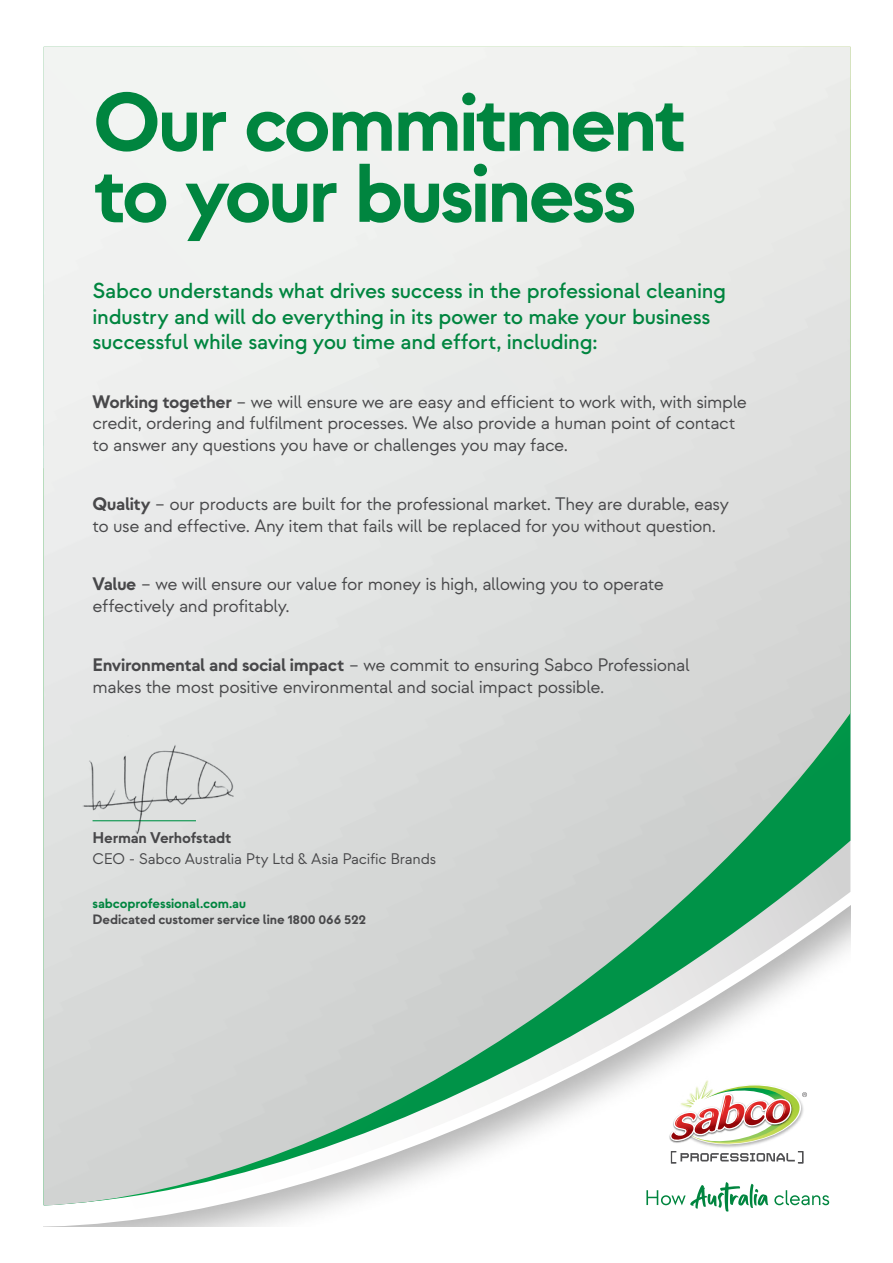
<style>
.page{position:relative;width:893px;height:1263px;background:#fff}
.page>*{position:absolute;margin:0;border:0;box-sizing:border-box;transform-origin:0 0}
.t1{font:700 82.95px/71.1px "Strawford";letter-spacing:-.04em;color:#00853f}
.t2{font:500 21.75px/25.3px "Strawford";letter-spacing:-.01em;color:#00853f}
.t3{font:18.15px/21.8px "Strawford";letter-spacing:-.025em;color:#48484a}
.t4{font:700 15.6px "Strawford";letter-spacing:-.015em;color:#48484a}
.t5{font:15.45px "Strawford";letter-spacing:-.015em;color:#48484a}
.t6{font:700 13.5px "Strawford";letter-spacing:-.01em;color:#48484a}
.t7{font:700 13.5px "Strawford";letter-spacing:-.01em;color:#00853f}
.s1{font-weight:700}
</style>
<div class="page">
<img style="left:44px;top:47px;width:806px;height:1158px">
<div style="left:63px;top:718px;width:185px;height:139px;background:#dee0df"></div>
<svg style="left:646px;top:1182px;width:183px;height:29px"></svg>
<img style="left:665px;top:1072px;width:5px;height:51px">
<svg style="left:670px;top:1072px;width:137px;height:91px"></svg>
<h1 class="t1" style="left:93px;top:88px;width:596px">Our commitment to your business</h1>
<p class="t2" style="left:93px;top:278px;width:635px">Sabco understands what drives success in the professional cleaning industry and will do everything in its power to make your business successful while saving you time and effort, including:</p>
<p class="t3" style="left:93px;top:391px;width:656px"><span class="s1">Working together</span> – we will ensure we are easy and efficient to work with, with simple credit, ordering and fulfilment processes. We also provide a human point of contact to answer any questions you have or challenges you may face.</p>
<p class="t3" style="left:93px;top:493px;width:638px"><span class="s1">Quality</span> – our products are built for the professional market. They are durable, easy to use and effective. Any item that fails will be replaced for you without question.</p>
<p class="t3" style="left:93px;top:574px;width:573px"><span class="s1">Value</span> – we will ensure our value for money is high, allowing you to operate effectively and profitably.</p>
<p class="t3" style="left:93px;top:654px;width:599px"><span class="s1">Environmental and social impact</span> – we commit to ensuring Sabco Professional makes the most positive environmental and social impact possible.</p>
<p class="t4" style="left:93px;top:828px;width:140px">Herman Verhofstadt</p>
<p class="t5" style="left:93px;top:849px;width:345px">CEO - Sabco Australia Pty Ltd &amp; Asia Pacific Brands</p>
<p class="t7" style="left:93px;top:895px;width:155px">sabcoprofessional.com.au</p>
<p class="t6" style="left:93px;top:911px;width:275px">Dedicated customer service line 1800 066 522</p>
</div>
